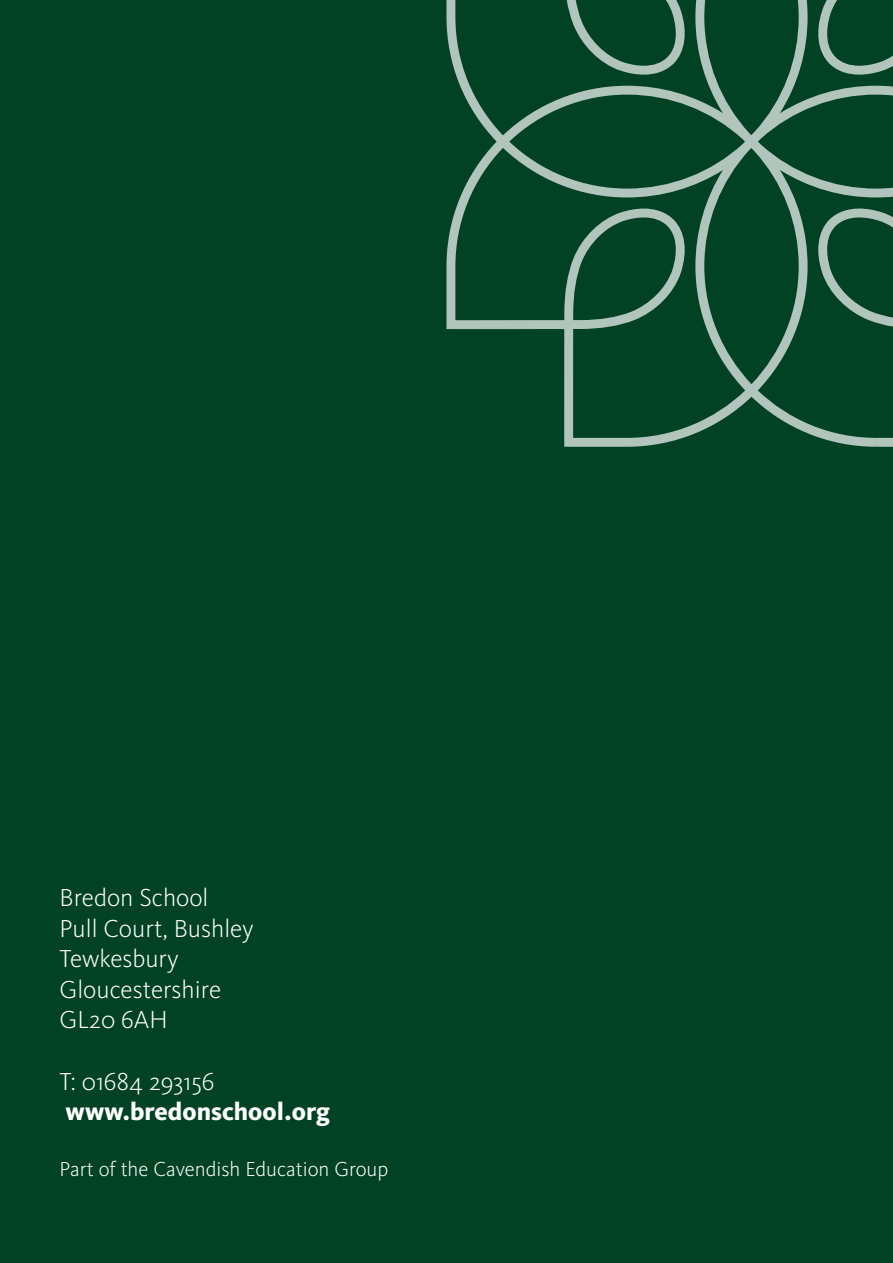
<style>
.page{position:relative;width:893px;height:1263px;background:#024224}
.page>*{position:absolute;margin:0;border:0;box-sizing:border-box;transform-origin:0 0}
.t1{font:300 25.5px/30.6px "Kievit OT";color:#fff}
.t2{font:800 25.5px "Kievit OT";color:#fff}
.t3{font:300 21px "Kievit OT";color:#fff}
</style>
<div class="page">
<svg style="left:446px;top:0;width:447px;height:447px"></svg>
<p class="t1" style="left:60px;top:884px;width:196px">Bredon School<br>Pull Court, Bushley<br>Tewkesbury<br>Gloucestershire<br>GL20 6AH</p>
<p class="t1" style="left:60px;top:1068px;width:156px">T: 01684 293156</p>
<p class="t2" style="left:65px;top:1101px;width:266px">www.bredonschool.org</p>
<p class="t3" style="left:60px;top:1161px;width:330px">Part of the Cavendish Education Group</p>
</div>
